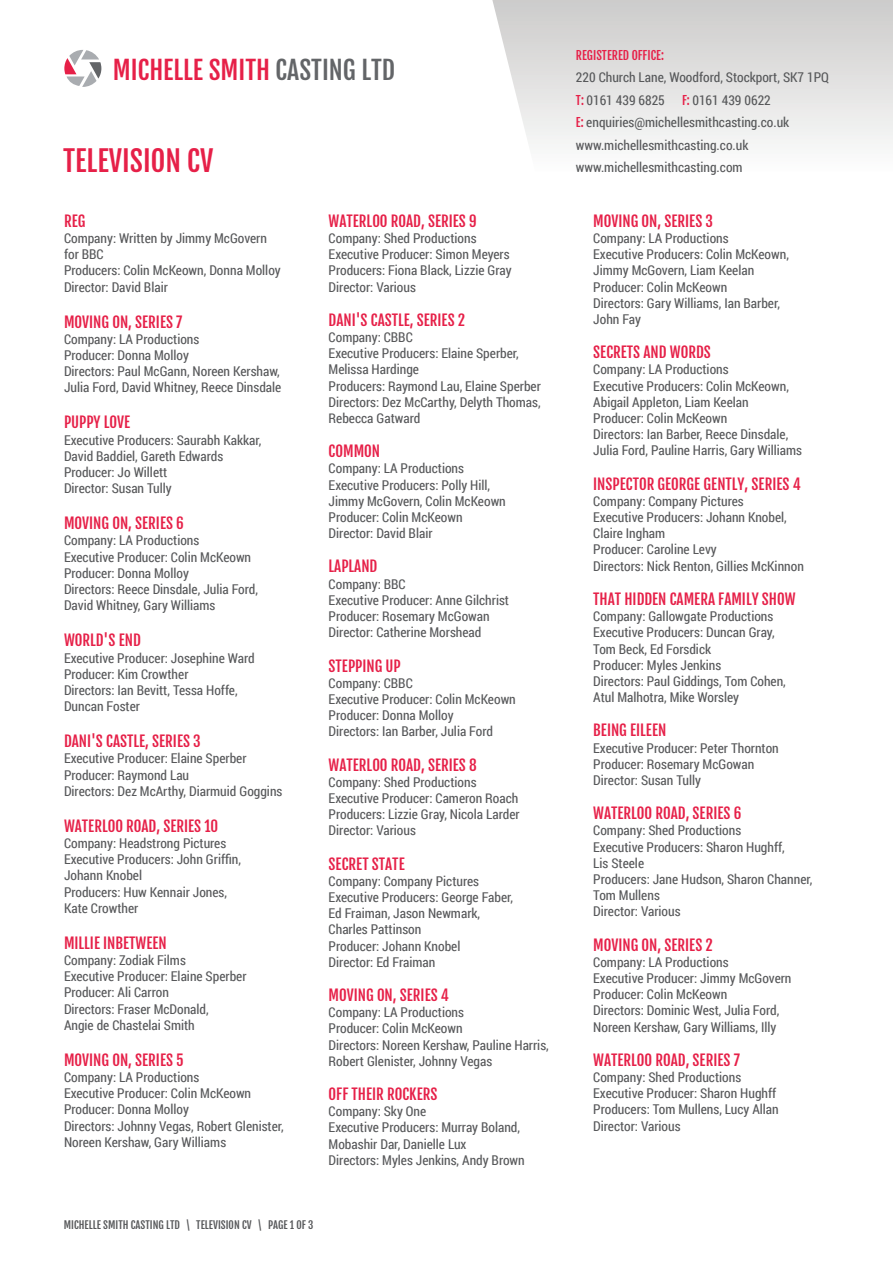
<style>
.page{position:relative;width:893px;height:1263px;background:#fff}
.page>*{position:absolute;margin:0;border:0;box-sizing:border-box;transform-origin:0 0}
.t1{font:28.5px "Fjalla One";color:#e62048}
.t2{font:25.5px "Fjalla One";color:#e62048}
.t3{font:15px "Fjalla One";color:#e62048}
.t4{font:13.5px/16.2px "Roboto Condensed";color:#57585a}
.t5{font:12px "Fjalla One";color:#e62048}
.t6{font:10.5px "Fjalla One";color:#57585a}
.s1{color:#636568}
.s2{font-family:"Fjalla One";font-size:12px;color:#e62048}
</style>
<div class="page">
<svg style="left:64px;top:50px;width:37px;height:37px"></svg>
<svg style="left:492px;top:0;width:401px;height:144px"></svg>
<h2 class="t2" style="left:113px;top:54px;width:284px">MICHELLE SMITH <span class="s1">CASTING LTD</span></h2>
<h1 class="t1" style="left:63px;top:143px;width:152px">TELEVISION CV</h1>
<p class="t3" style="left:64px;top:212px;width:23px">REG</p>
<p class="t4" style="left:64px;top:230px;width:218px">Company: Written by Jimmy McGovern for BBC<br>Producers: Colin McKeown, Donna Molloy<br>Director: David Blair</p>
<p class="t3" style="left:64px;top:312px;width:120px">MOVING ON, SERIES 7</p>
<p class="t4" style="left:64px;top:330px;width:219px">Company: LA Productions<br>Producer: Donna Molloy<br>Directors: Paul McGann, Noreen Kershaw, Julia Ford, David Whitney, Reece Dinsdale</p>
<p class="t3" style="left:64px;top:413px;width:68px">PUPPY LOVE</p>
<p class="t4" style="left:64px;top:431px;width:199px">Executive Producers: Saurabh Kakkar,<br>David Baddiel, Gareth Edwards<br>Producer: Jo Willett<br>Director: Susan Tully</p>
<p class="t3" style="left:64px;top:514px;width:122px">MOVING ON, SERIES 6</p>
<p class="t4" style="left:64px;top:532px;width:196px">Company: LA Productions<br>Executive Producer: Colin McKeown<br>Producer: Donna Molloy<br>Directors: Reece Dinsdale, Julia Ford,<br>David Whitney, Gary Williams</p>
<p class="t3" style="left:64px;top:631px;width:78px">WORLD'S END</p>
<p class="t4" style="left:64px;top:649px;width:192px">Executive Producer: Josephine Ward<br>Producer: Kim Crowther<br>Directors: Ian Bevitt, Tessa Hoffe,<br>Duncan Foster</p>
<p class="t3" style="left:64px;top:732px;width:138px">DANI'S CASTLE, SERIES 3</p>
<p class="t4" style="left:64px;top:750px;width:220px">Executive Producer: Elaine Sperber<br>Producer: Raymond Lau<br>Directors: Dez McArthy, Diarmuid Goggins</p>
<p class="t3" style="left:64px;top:816px;width:156px">WATERLOO ROAD, SERIES 10</p>
<p class="t4" style="left:64px;top:834px;width:179px">Company: Headstrong Pictures<br>Executive Producers: John Griffin,<br>Johann Knobel<br>Producers: Huw Kennair Jones,<br>Kate Crowther</p>
<p class="t3" style="left:64px;top:933px;width:104px">MILLIE INBETWEEN</p>
<p class="t4" style="left:64px;top:951px;width:184px">Company: Zodiak Films<br>Executive Producer: Elaine Sperber<br>Producer: Ali Carron<br>Directors: Fraser McDonald,<br>Angie de Chastelai Smith</p>
<p class="t3" style="left:64px;top:1050px;width:121px">MOVING ON, SERIES 5</p>
<p class="t4" style="left:64px;top:1068px;width:221px">Company: LA Productions<br>Executive Producer: Colin McKeown<br>Producer: Donna Molloy<br>Directors: Johnny Vegas, Robert Glenister,<br>Noreen Kershaw, Gary Williams</p>
<p class="t3" style="left:329px;top:212px;width:150px">WATERLOO ROAD, SERIES 9</p>
<p class="t4" style="left:329px;top:230px;width:185px">Company: Shed Productions<br>Executive Producer: Simon Meyers<br>Producers: Fiona Black, Lizzie Gray<br>Director: Various</p>
<p class="t3" style="left:329px;top:311px;width:138px">DANI'S CASTLE, SERIES 2</p>
<p class="t4" style="left:329px;top:329px;width:214px">Company: CBBC<br>Executive Producers: Elaine Sperber,<br>Melissa Hardinge<br>Producers: Raymond Lau, Elaine Sperber<br>Directors: Dez McCarthy, Delyth Thomas,<br>Rebecca Gatward</p>
<p class="t3" style="left:329px;top:442px;width:53px">COMMON</p>
<p class="t4" style="left:329px;top:460px;width:179px">Company: LA Productions<br>Executive Producers: Polly Hill,<br>Jimmy McGovern, Colin McKeown<br>Producer: Colin McKeown<br>Director: David Blair</p>
<p class="t3" style="left:329px;top:557px;width:50px">LAPLAND</p>
<p class="t4" style="left:329px;top:575px;width:182px">Company: BBC<br>Executive Producer: Anne Gilchrist<br>Producer: Rosemary McGowan<br>Director: Catherine Morshead</p>
<p class="t3" style="left:329px;top:656px;width:74px">STEPPING UP</p>
<p class="t4" style="left:329px;top:674px;width:189px">Company: CBBC<br>Executive Producer: Colin McKeown<br>Producer: Donna Molloy<br>Directors: Ian Barber, Julia Ford</p>
<p class="t3" style="left:329px;top:755px;width:150px">WATERLOO ROAD, SERIES 8</p>
<p class="t4" style="left:329px;top:773px;width:192px">Company: Shed Productions<br>Executive Producer: Cameron Roach<br>Producers: Lizzie Gray, Nicola Larder<br>Director: Various</p>
<p class="t3" style="left:329px;top:854px;width:78px">SECRET STATE</p>
<p class="t4" style="left:329px;top:872px;width:186px">Company: Company Pictures<br>Executive Producers: George Faber,<br>Ed Fraiman, Jason Newmark,<br>Charles Pattinson<br>Producer: Johann Knobel<br>Director: Ed Fraiman</p>
<p class="t3" style="left:329px;top:986px;width:122px">MOVING ON, SERIES 4</p>
<p class="t4" style="left:329px;top:1004px;width:222px">Company: LA Productions<br>Producer: Colin McKeown<br>Directors: Noreen Kershaw, Pauline Harris,<br>Robert Glenister, Johnny Vegas</p>
<p class="t3" style="left:329px;top:1085px;width:110px">OFF THEIR ROCKERS</p>
<p class="t4" style="left:329px;top:1103px;width:198px">Company: Sky One<br>Executive Producers: Murray Boland,<br>Mobashir Dar, Danielle Lux<br>Directors: Myles Jenkins, Andy Brown</p>
<p class="t6" style="left:64px;top:1218px;width:251px">MICHELLE SMITH CASTING LTD \ TELEVISION CV \ PAGE 1 OF 3</p>
<p class="t5" style="left:576px;top:47px;width:89px">REGISTERED OFFICE:</p>
<p class="t4" style="left:576px;top:66px;width:255px;line-height:22.5px">220 Church Lane, Woodford, Stockport, SK7 1PQ<br><span class="s2">T:</span> 0161 439 6825</p>
<p class="t4" style="left:576px;top:88px;width:215px;line-height:22.5px;text-indent:106px"><span class="s2">F:</span> 0161 439 0622<br><span class="s2">E:</span> enquiries@michellesmithcasting.co.uk www.michellesmithcasting.co.uk www.michellesmithcasting.com</p>
<p class="t3" style="left:593px;top:212px;width:121px">MOVING ON, SERIES 3</p>
<p class="t4" style="left:593px;top:230px;width:197px">Company: LA Productions<br>Executive Producers: Colin McKeown,<br>Jimmy McGovern, Liam Keelan<br>Producer: Colin McKeown<br>Directors: Gary Williams, Ian Barber,<br>John Fay</p>
<p class="t3" style="left:593px;top:343px;width:119px">SECRETS AND WORDS</p>
<p class="t4" style="left:593px;top:361px;width:210px">Company: LA Productions<br>Executive Producers: Colin McKeown, Abigail Appleton, Liam Keelan Producer: Colin McKeown<br>Directors: Ian Barber, Reece Dinsdale, Julia Ford, Pauline Harris, Gary Williams</p>
<p class="t3" style="left:593px;top:474px;width:209px">INSPECTOR GEORGE GENTLY, SERIES 4</p>
<p class="t4" style="left:593px;top:492px;width:212px">Company: Company Pictures<br>Executive Producers: Johann Knobel,<br>Claire Ingham<br>Producer: Caroline Levy<br>Directors: Nick Renton, Gillies McKinnon</p>
<p class="t3" style="left:593px;top:590px;width:204px">THAT HIDDEN CAMERA FAMILY SHOW</p>
<p class="t4" style="left:593px;top:608px;width:194px">Company: Gallowgate Productions<br>Executive Producers: Duncan Gray,<br>Tom Beck, Ed Forsdick<br>Producer: Myles Jenkins<br>Directors: Paul Giddings, Tom Cohen,<br>Atul Malhotra, Mike Worsley</p>
<p class="t3" style="left:593px;top:721px;width:75px">BEING EILEEN</p>
<p class="t4" style="left:593px;top:739px;width:187px">Executive Producer: Peter Thornton<br>Producer: Rosemary McGowan<br>Director: Susan Tully</p>
<p class="t3" style="left:593px;top:804px;width:150px">WATERLOO ROAD, SERIES 6</p>
<p class="t4" style="left:593px;top:822px;width:221px">Company: Shed Productions<br>Executive Producers: Sharon Hughff,<br>Lis Steele<br>Producers: Jane Hudson, Sharon Channer,<br>Tom Mullens<br>Director: Various</p>
<p class="t3" style="left:593px;top:935px;width:121px">MOVING ON, SERIES 2</p>
<p class="t4" style="left:593px;top:953px;width:200px">Company: LA Productions<br>Executive Producer: Jimmy McGovern<br>Producer: Colin McKeown<br>Directors: Dominic West, Julia Ford,<br>Noreen Kershaw, Gary Williams, Illy</p>
<p class="t3" style="left:593px;top:1050px;width:148px">WATERLOO ROAD, SERIES 7</p>
<p class="t4" style="left:593px;top:1068px;width:187px">Company: Shed Productions<br>Executive Producer: Sharon Hughff<br>Producers: Tom Mullens, Lucy Allan<br>Director: Various</p>
</div>
